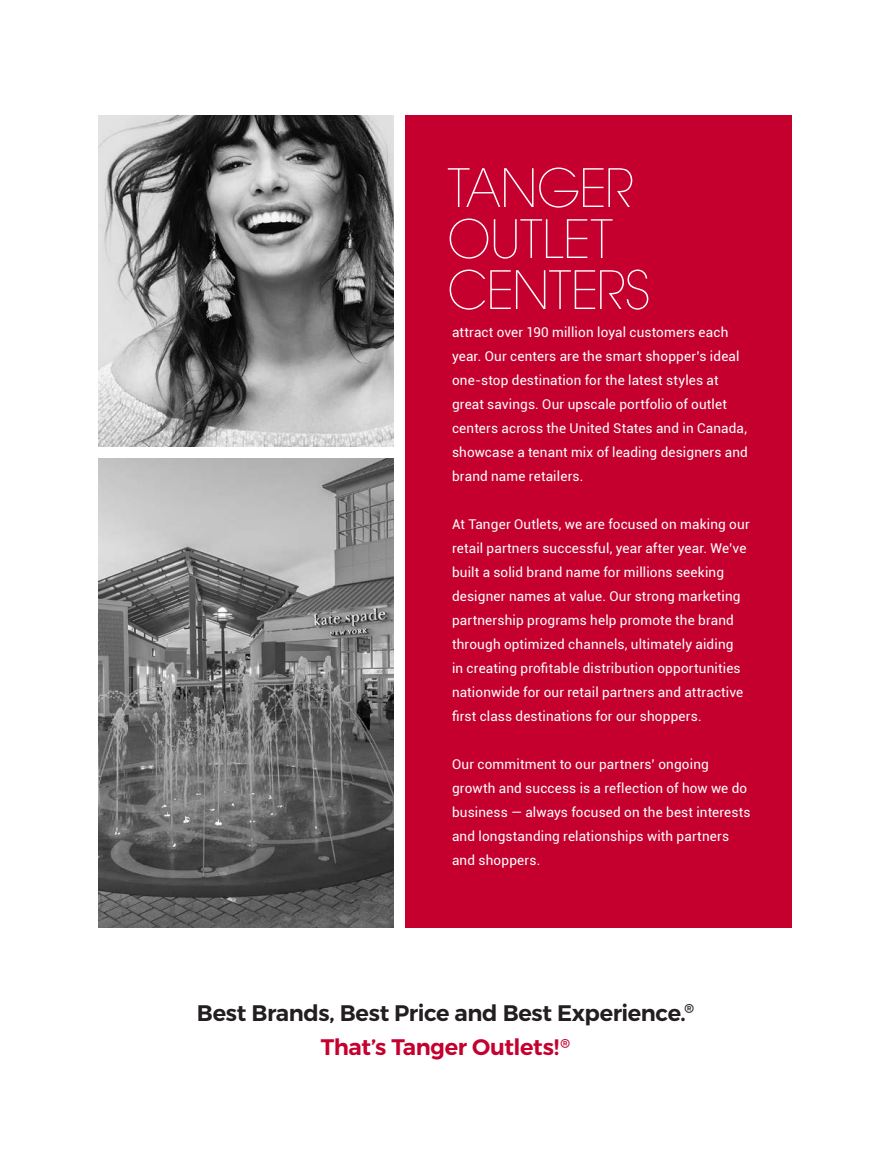
<style>
.page{position:relative;width:891px;height:1161px;background:#fff}
.page>*{position:absolute;margin:0;border:0;box-sizing:border-box;transform-origin:0 0}
.t1{font:200 52.5px/51px "ITC Avant Garde Std";letter-spacing:-.01em;color:#fff;scale:.96 1}
.t2{font:600 22.5px/34.5px "Montserrat";letter-spacing:-.02em;color:#231f20;text-align:center}
.t3{font:13.5px/24px "Roboto";letter-spacing:.01em;color:#fff}
.s1{color:#c5002e}
</style>
<div class="page">
<img style="left:99px;top:115px;width:295px;height:332px">
<div style="left:406px;top:115px;width:386px;height:813px;background:#c5002e"></div>
<img style="left:99px;top:459px;width:295px;height:469px">
<h1 class="t1" style="left:448px;top:164px;width:213px">TANGER<br>OUTLET<br>CENTERS</h1>
<p class="t3" style="left:452px;top:320px;width:297px">attract over 190 million loyal customers each year. Our centers are the smart shopper’s ideal one-stop destination for the latest styles at great savings. Our upscale portfolio of outlet centers across the United States and in Canada, showcase a tenant mix of leading designers and brand name retailers.</p>
<p class="t3" style="left:452px;top:512px;width:299px">At Tanger Outlets, we are focused on making our retail partners successful, year after year. We’ve built a solid brand name for millions seeking designer names at value. Our strong marketing partnership programs help promote the brand through optimized channels, ultimately aiding<br>in creating profitable distribution opportunities nationwide for our retail partners and attractive first class destinations for our shoppers.</p>
<p class="t3" style="left:452px;top:752px;width:300px">Our commitment to our partners’ ongoing growth and success is a reflection of how we do business — always focused on the best interests and longstanding relationships with partners and shoppers.</p>
<h2 class="t2" style="left:197px;top:996px;width:499px">Best Brands, Best Price and Best Experience.<sup>®<br></sup><span class="s1">That’s Tanger Outlets!</span><sup>®</sup></h2>
</div>
